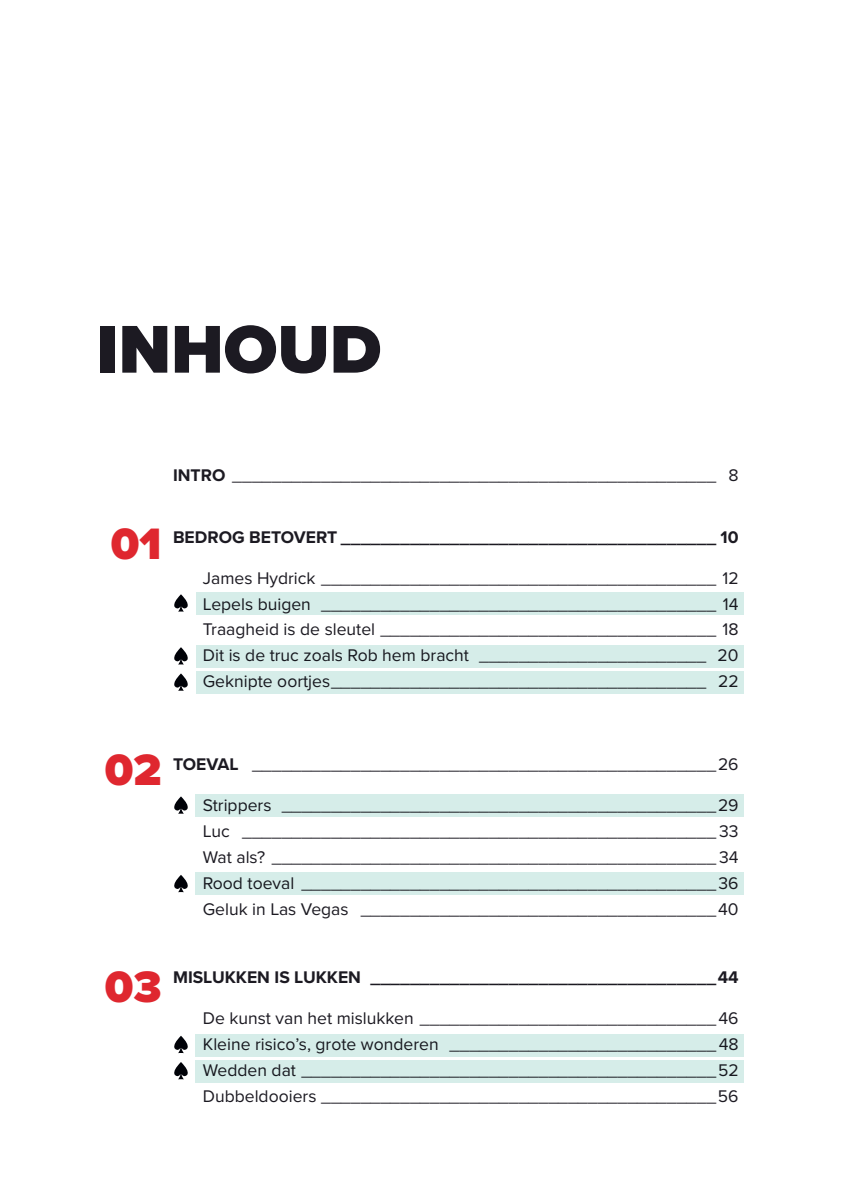
<style>
.page{position:relative;width:844px;height:1185px;background:#fff}
.page>*{position:absolute;margin:0;border:0;box-sizing:border-box;transform-origin:0 0}
.t1{font:900 70px "Proxima Nova";color:#1c1a22}
.t2{font:900 45.68px "Proxima Nova";color:#df272f}
.t3{font:17.5px/25.9px "Proxima Nova";color:#1c1a22;text-align:justify}
.t4{font:700 17.5px "Proxima Nova";color:#1c1a22}
.s1{font-weight:700}
</style>
<div class="page">
<div style="left:196px;top:794px;width:547px;height:23px;background:#d6ede9"></div>
<div style="left:196px;top:592px;width:547px;height:23px;background:#d6ede9"></div>
<div style="left:196px;top:645px;width:547px;height:23px;background:#d6ede9"></div>
<div style="left:196px;top:671px;width:547px;height:23px;background:#d6ede9"></div>
<svg style="left:174px;top:796px;width:14px;height:18px"></svg>
<svg style="left:174px;top:594px;width:14px;height:18px"></svg>
<svg style="left:174px;top:647px;width:14px;height:18px"></svg>
<svg style="left:174px;top:673px;width:14px;height:18px"></svg>
<svg style="left:174px;top:875px;width:14px;height:17px"></svg>
<div style="left:196px;top:872px;width:547px;height:23px;background:#d6ede9"></div>
<svg style="left:174px;top:1062px;width:14px;height:17px"></svg>
<svg style="left:174px;top:1036px;width:14px;height:17px"></svg>
<div style="left:196px;top:1060px;width:547px;height:23px;background:#d6ede9"></div>
<div style="left:196px;top:1034px;width:547px;height:23px;background:#d6ede9"></div>
<h1 class="t1" style="left:97px;top:307px;width:286px">INHOUD</h1>
<p class="t3" style="left:173px;top:462px;width:567px"><span class="s1">INTRO</span> _________________________________________________ 8</p>
<h2 class="t2" style="left:111px;top:516px;width:52px">01</h2>
<p class="t4" style="left:173px;top:526px;width:567px">BEDROG BETOVERT ______________________________________ 10</p>
<p class="t3" style="left:203px;top:565px;width:537px">James Hydrick ________________________________________ 12<br>Lepels buigen ________________________________________ 14<br>Traagheid is de sleutel __________________________________ 18<br>Dit is de truc zoals Rob hem bracht _______________________ 20<br>Geknipte oortjes______________________________________ 22</p>
<h2 class="t2" style="left:105px;top:742px;width:58px">02</h2>
<p class="t3" style="left:173px;top:752px;width:567px"><span class="s1">TOEVAL</span> _______________________________________________26</p>
<p class="t3" style="left:203px;top:793px;width:537px">Strippers ____________________________________________29<br>Luc ________________________________________________ 33<br>Wat als? _____________________________________________ 34<br>Rood toeval __________________________________________36<br>Geluk in Las Vegas ____________________________________40</p>
<h2 class="t2" style="left:105px;top:959px;width:58px">03</h2>
<p class="t4" style="left:173px;top:967px;width:567px">MISLUKKEN IS LUKKEN ___________________________________44</p>
<p class="t3" style="left:203px;top:1005px;width:537px">De kunst van het mislukken ______________________________46<br>Kleine risico’s, grote wonderen ___________________________ 48<br>Wedden dat __________________________________________52<br>Dubbeldooiers ________________________________________56</p>
</div>
